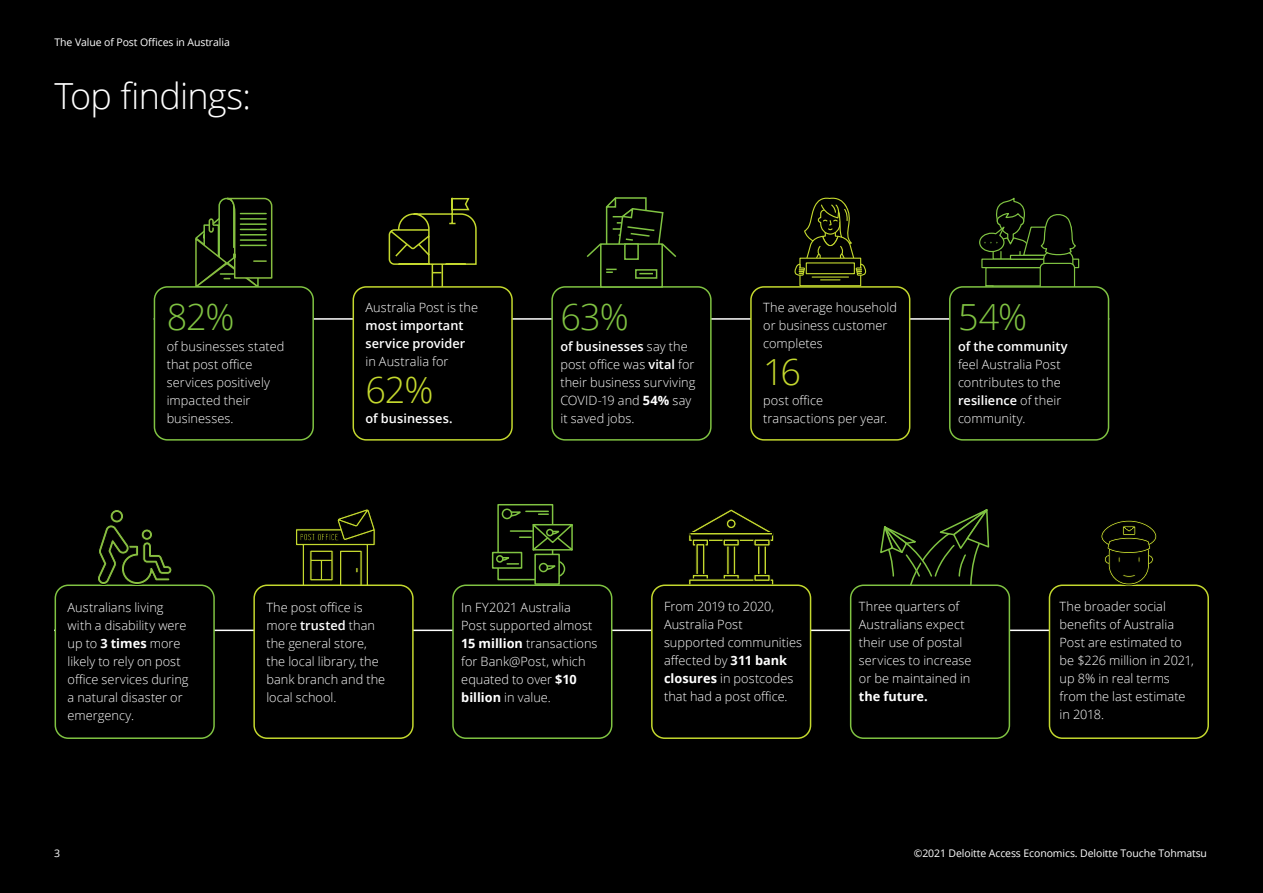
<style>
.page{position:relative;width:1263px;height:893px;background:#000}
.page>*{position:absolute;margin:0;border:0;box-sizing:border-box;transform-origin:0 0}
.t1{font:300 36px "Open Sans";letter-spacing:-.025em;color:#fff}
.t2{font:300 36px "Open Sans";color:#80c342}
.t3{font:300 36px "Open Sans";color:#c4d82e}
.t4{font:300 12.75px/18px "Open Sans";letter-spacing:.005em;color:#fff}
.t5{font:600 12.75px "Open Sans";letter-spacing:.005em;color:#fff}
.t6{font:10.5px "Open Sans";letter-spacing:-.01em;color:#fff}
.s1{font-weight:600}
.s2{font-weight:700}
</style>
<div class="page">
<hr style="left:154px;top:318px;width:955px;height:2px;background:#fff">
<hr style="left:54px;top:630px;width:1155px;height:1px;background:#fff">
<svg style="left:195px;top:197px;width:78px;height:89px"></svg>
<div style="left:154px;top:287px;width:159px;height:153px;background:#000;border-radius:13px"></div>
<div style="left:154px;top:286px;width:160px;height:155px;border:2px solid #80c342;border-radius:13px"></div>
<svg style="left:388px;top:197px;width:89px;height:89px"></svg>
<div style="left:353px;top:287px;width:159px;height:153px;background:#000;border-radius:13px"></div>
<div style="left:352px;top:286px;width:161px;height:155px;border:2px solid #c4d82e;border-radius:13px"></div>
<div style="left:552px;top:287px;width:159px;height:153px;background:#000;border-radius:13px"></div>
<div style="left:551px;top:286px;width:161px;height:155px;border:2px solid #80c342;border-radius:13px"></div>
<svg style="left:585px;top:197px;width:93px;height:91px"></svg>
<div style="left:751px;top:287px;width:159px;height:153px;background:#000;border-radius:13px"></div>
<div style="left:750px;top:286px;width:160px;height:155px;border:2px solid #c4d82e;border-radius:13px"></div>
<div style="left:799px;top:258px;width:62px;height:28px;border:1px solid #c4d82e"></div>
<svg style="left:794px;top:197px;width:73px;height:83px"></svg>
<div style="left:981px;top:259px;width:98px;height:9px;border:1px solid #80c342"></div>
<svg style="left:979px;top:197px;width:97px;height:89px"></svg>
<div style="left:950px;top:287px;width:158px;height:153px;background:#000;border-radius:13px"></div>
<div style="left:949px;top:286px;width:160px;height:155px;border:2px solid #80c342;border-radius:13px"></div>
<div style="left:55px;top:585px;width:159px;height:153px;background:#000;border-radius:13px"></div>
<div style="left:55px;top:584px;width:160px;height:155px;border:2px solid #80c342;border-radius:13px"></div>
<svg style="left:96px;top:510px;width:77px;height:75px"></svg>
<svg style="left:295px;top:430px;width:81px;height:154px"></svg>
<div style="left:254px;top:585px;width:159px;height:153px;background:#000;border-radius:13px"></div>
<div style="left:253px;top:584px;width:161px;height:155px;border:2px solid #c4d82e;border-radius:13px"></div>
<div style="left:453px;top:585px;width:159px;height:153px;background:#000;border-radius:13px"></div>
<div style="left:452px;top:584px;width:160px;height:155px;border:2px solid #80c342;border-radius:13px"></div>
<div style="left:497px;top:504px;width:56px;height:76px;border:2px solid #80c342"></div>
<div style="left:502px;top:508px;width:10px;height:11px;border:2px solid #80c342;border-radius:50%"></div>
<div style="left:492px;top:552px;width:30px;height:17px;border:2px solid #80c342"></div>
<div style="left:496px;top:555px;width:8px;height:8px;border:2px solid #80c342;border-radius:50%"></div>
<div style="left:547px;top:560px;width:18px;height:17px;border:2px solid #80c342;border-radius:50%"></div>
<div style="left:535px;top:554px;width:24px;height:30px;background:#000"></div>
<div style="left:534px;top:554px;width:26px;height:31px;border:2px solid #80c342"></div>
<div style="left:539px;top:563px;width:9px;height:9px;border:2px solid #80c342;border-radius:50%"></div>
<svg style="left:497px;top:511px;width:76px;height:60px"></svg>
<div style="left:547px;top:529px;width:6px;height:7px;background:#000;border-radius:50%"></div>
<div style="left:546px;top:529px;width:8px;height:7px;border:2px solid #80c342;border-radius:50%"></div>
<svg style="left:688px;top:509px;width:86px;height:75px"></svg>
<div style="left:689px;top:532px;width:84px;height:3px;background:#c4d82e;border:1px solid #000"></div>
<div style="left:652px;top:585px;width:158px;height:153px;background:#000;border-radius:13px"></div>
<div style="left:651px;top:584px;width:160px;height:155px;border:2px solid #c4d82e;border-radius:13px"></div>
<svg style="left:880px;top:509px;width:110px;height:75px"></svg>
<div style="left:851px;top:585px;width:158px;height:153px;background:#000;border-radius:13px"></div>
<div style="left:850px;top:584px;width:160px;height:155px;border:2px solid #80c342;border-radius:13px"></div>
<div style="left:1049px;top:585px;width:159px;height:153px;background:#000;border-radius:13px"></div>
<div style="left:1049px;top:584px;width:160px;height:155px;border:2px solid #c4d82e;border-radius:13px"></div>
<svg style="left:1100px;top:520px;width:57px;height:65px"></svg>
<p class="t6" style="left:55px;top:35px;width:177px">The Value of Post Offices in Australia</p>
<h1 class="t1" style="left:55px;top:71px;width:198px">Top findings:</h1>
<p class="t2" style="left:167px;top:292px;width:69px">82%</p>
<p class="t4" style="left:167px;top:337px;width:119px">of businesses stated that post office services positively impacted their businesses.</p>
<p class="t4" style="left:365px;top:298px;width:114px">Australia Post is the <span class="s1">most important service provider </span>in Australia for</p>
<p class="t3" style="left:365px;top:366px;width:69px">62%</p>
<p class="t5" style="left:365px;top:410px;width:89px">of businesses.</p>
<p class="t2" style="left:560px;top:292px;width:70px">63%</p>
<p class="t4" style="left:560px;top:337px;width:137px"><span class="s1">of businesses</span> say the post office was <span class="s1">vital</span> for their business surviving<br>COVID-19 and <span class="s2">54%</span> say it saved jobs.</p>
<p class="t4" style="left:763px;top:298px;width:135px">The average household or business customer completes</p>
<p class="t3" style="left:763px;top:347px;width:40px">16</p>
<p class="t4" style="left:763px;top:391px;width:126px">post office transactions per year.</p>
<p class="t2" style="left:958px;top:292px;width:71px">54%</p>
<p class="t4" style="left:958px;top:337px;width:111px"><span class="s1">of the community </span>feel Australia Post contributes to the <span class="s1">resilience</span> of their community.</p>
<p class="t4" style="left:68px;top:598px;width:123px">Australians living with a disability were up to <span class="s2">3 times</span> more likely to rely on post office services during a natural disaster or emergency.</p>
<p class="t4" style="left:266px;top:598px;width:120px">The post office is more <span class="s1">trusted</span> than the general store, the local library, the bank branch and the local school.</p>
<p class="t4" style="left:461px;top:598px;width:138px">In FY2021 Australia<br>Post supported almost<br><span class="s2">15 million</span> transactions for Bank@Post, which equated to over <span class="s2">$10 billion</span> in value.</p>
<p class="t4" style="left:664px;top:596px;width:140px">From 2019 to 2020,<br>Australia Post supported communities affected by <span class="s2">311 bank closures</span> in postcodes that had a post office.</p>
<p class="t4" style="left:859px;top:597px;width:114px">Three quarters of<br>Australians expect their use of postal services to increase or be maintained in <span class="s2">the future.</span></p>
<p class="t4" style="left:1059px;top:597px;width:136px">The broader social benefits of Australia<br>Post are estimated to be $226 million in 2021, up 8% in real terms from the last estimate in 2018.</p>
<p class="t6" style="left:54px;top:846px;width:8px">3</p>
<p class="t6" style="left:914px;top:846px;width:295px">©2021 Deloitte Access Economics. Deloitte Touche Tohmatsu</p>
</div>
